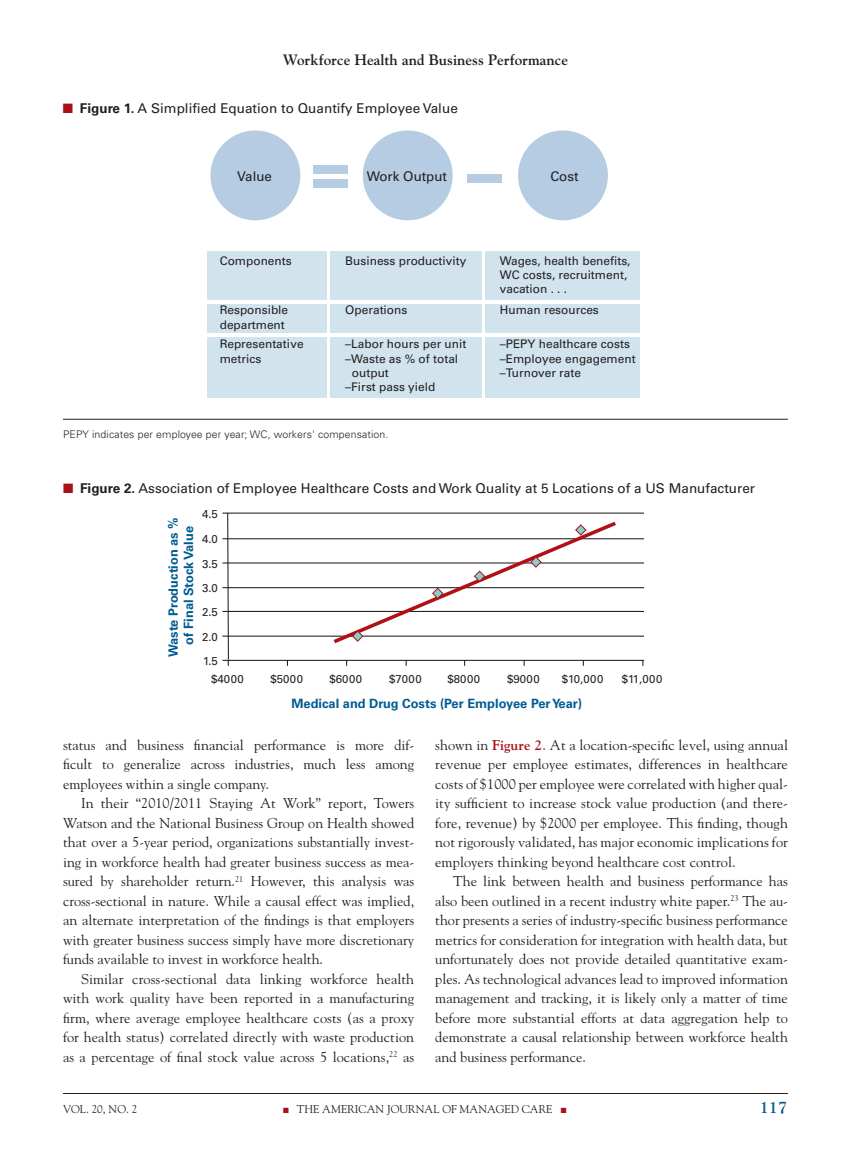
<style>
.page{position:relative;width:851px;height:1161px;background:#fff}
.page>*{position:absolute;margin:0;border:0;box-sizing:border-box;transform-origin:0 0}
.t1{font:700 16.5px "Goudy";color:#00578f}
.t2{font:700 15px "Goudy";color:#231f20}
.t3{font:14.25px/19.5px "Goudy";color:#231f20;text-align:justify}
.t4{font:13.5px "Univers";color:#231f20}
.t5{font:13.35px "Univers";color:#231f20}
.t6{font:700 12.9px/15.5px "Univers";color:#005b93;text-align:center}
.t7{font:11.85px/14.2px "Univers";color:#231f20}
.t8{font:11.4px/18.1px "Univers";letter-spacing:.04em;color:#231f20}
.t9{font:11.25px "Goudy";color:#231f20}
.t10{font:300 10.5px "Univers";letter-spacing:.01em;color:#231f20}
.s1{color:#a61216}
.s2{font-weight:700}
.s3{font-weight:700;color:#a61216}
</style>
<div class="page">
<hr style="left:63px;top:1093px;width:725px;height:1px;background:#231f20">
<div style="left:363px;top:131px;width:89px;height:89px;background:#b5cce2;border-radius:50%"></div>
<div style="left:210px;top:131px;width:90px;height:89px;background:#b5cce2;border-radius:50%"></div>
<div style="left:518px;top:131px;width:90px;height:89px;background:#b5cce2;border-radius:50%"></div>
<div style="left:313px;top:166px;width:35px;height:8px;background:#b5cce2"></div>
<div style="left:313px;top:180px;width:35px;height:8px;background:#b5cce2"></div>
<div style="left:467px;top:174px;width:34px;height:8px;background:#b5cce2"></div>
<div style="left:207px;top:251px;width:432px;height:48px;background:#d1e3ed"></div>
<div style="left:207px;top:337px;width:432px;height:61px;background:#d1e3ed"></div>
<div style="left:207px;top:304px;width:432px;height:29px;background:#d1e3ed"></div>
<hr style="left:327px;top:247px;width:3px;height:153px;background:#fff">
<hr style="left:482px;top:247px;width:3px;height:153px;background:#fff">
<hr style="left:222px;top:660px;width:422px;height:1px;background:#231f20">
<hr style="left:222px;top:636px;width:422px;height:1px;background:#231f20">
<hr style="left:222px;top:611px;width:422px;height:1px;background:#231f20">
<hr style="left:222px;top:587px;width:422px;height:1px;background:#231f20">
<hr style="left:222px;top:562px;width:422px;height:2px;background:#231f20">
<hr style="left:222px;top:538px;width:422px;height:1px;background:#231f20">
<hr style="left:222px;top:513px;width:422px;height:1px;background:#231f20">
<svg style="left:226px;top:512px;width:3px;height:154px"></svg>
<svg style="left:330px;top:521px;width:290px;height:123px"></svg>
<hr style="left:63px;top:419px;width:725px;height:1px;background:#231f20">
<p class="t2" style="left:283px;top:51px;width:287px">Workforce Health and Business Performance</p>
<p class="t4" style="left:63px;top:100px;width:396px"><span class="s1">■</span> <span class="s2">Figure 1.</span> A Simplified Equation to Quantify Employee Value</p>
<p class="t5" style="left:237px;top:169px;width:36px">Value</p>
<p class="t5" style="left:367px;top:169px;width:82px">Work Output</p>
<p class="t5" style="left:550px;top:168px;width:30px">Cost</p>
<p class="t7" style="left:220px;top:253px;width:73px">Components</p>
<p class="t7" style="left:345px;top:253px;width:123px">Business productivity</p>
<p class="t7" style="left:500px;top:253px;width:132px">Wages, health benefits,<br>WC costs, recruitment, vacation . . .</p>
<p class="t7" style="left:220px;top:303px;width:70px">Responsible department</p>
<p class="t7" style="left:345px;top:303px;width:64px">Operations</p>
<p class="t7" style="left:500px;top:303px;width:101px">Human resources</p>
<p class="t7" style="left:220px;top:337px;width:85px">Representative metrics</p>
<p class="t7" style="left:345px;top:337px;width:123px">–Labor hours per unit</p>
<p class="t7" style="left:345px;top:351px;width:114px">–Waste as % of total</p>
<p class="t7" style="left:352px;top:366px;width:38px">output</p>
<p class="t7" style="left:345px;top:380px;width:92px">–First pass yield</p>
<p class="t10" style="left:63px;top:428px;width:327px">PEPY indicates per employee per year; WC, workers' compensation.</p>
<p class="t7" style="left:500px;top:337px;width:137px">–PEPY healthcare costs –Employee engagement –Turnover rate</p>
<p class="t4" style="left:63px;top:480px;width:693px"><span class="s1">■</span> <span class="s2">Figure 2.</span> Association of Employee Healthcare Costs and Work Quality at 5 Locations of a US Manufacturer</p>
<p class="t6" style="left:165px;top:657px;width:141px;rotate:-90deg">Waste Production as % of Final Stock Value</p>
<p class="t8" style="left:202px;top:505px;width:17px">4.5</p>
<p class="t8" style="left:202px;top:530px;width:17px">4.0</p>
<p class="t8" style="left:202px;top:554px;width:17px">3.5</p>
<p class="t8" style="left:202px;top:579px;width:17px">3.0</p>
<p class="t8" style="left:202px;top:603px;width:17px">2.5</p>
<p class="t8" style="left:202px;top:628px;width:17px">2.0</p>
<p class="t8" style="left:211px;top:652px;width:34px;text-indent:-8px">1.5 $4000</p>
<p class="t8" style="left:270px;top:670px;width:34px">$5000</p>
<p class="t8" style="left:329px;top:670px;width:34px">$6000</p>
<p class="t8" style="left:389px;top:670px;width:34px">$7000</p>
<p class="t6" style="left:291px;top:696px;width:292px">Medical and Drug Costs (Per Employee Per Year)</p>
<p class="t8" style="left:447px;top:670px;width:34px">$8000</p>
<p class="t8" style="left:507px;top:670px;width:34px">$9000</p>
<p class="t8" style="left:562px;top:670px;width:43px">$10,000</p>
<p class="t8" style="left:621px;top:670px;width:42px">$11,000</p>
<p class="t3" style="left:63px;top:735px;width:353px">status and business financial performance is more dif&shy;ficult to generalize across industries, much less among employees within a single company.</p>
<p class="t3" style="left:63px;top:794px;width:353px;text-indent:18px">In their “2010/2011 Staying At Work” report, Towers Watson and the National Business Group on Health showed that over a 5-year period, organizations substantially invest&shy;ing in workforce health had greater business success as mea&shy;sured by shareholder return.<sup>21</sup> However, this analysis was cross-sectional in nature. While a causal effect was implied, an alternate interpretation of the findings is that employers with greater business success simply have more discretionary funds available to invest in workforce health.</p>
<p class="t3" style="left:63px;top:969px;width:353px;text-indent:18px">Similar cross-sectional data linking workforce health with work quality have been reported in a manufacturing firm, where average employee healthcare costs (as a proxy for health status) correlated directly with waste production as a percentage of final stock value across 5 locations,<sup>22</sup> as</p>
<p class="t3" style="left:435px;top:735px;width:354px">shown in <span class="s3">Figure 2</span>. At a location-specific level, using annual revenue per employee estimates, differences in healthcare costs of $1000 per employee were correlated with higher qual&shy;ity sufficient to increase stock value production (and there&shy;fore, revenue) by $2000 per employee. This finding, though not rigorously validated, has major economic implications for employers thinking beyond healthcare cost control.</p>
<p class="t3" style="left:435px;top:872px;width:354px;text-indent:18px">The link between health and business performance has also been outlined in a recent industry white paper.<sup>23</sup> The au&shy;thor presents a series of industry-specific business performance metrics for consideration for integration with health data, but unfortunately does not provide detailed quantitative exam&shy;ples. As technological advances lead to improved information management and tracking, it is likely only a matter of time before more substantial efforts at data aggregation help to demonstrate a causal relationship between workforce health and business performance.</p>
<p class="t9" style="left:63px;top:1102px;width:76px">VOL. 20, NO. 2</p>
<p class="t9" style="left:283px;top:1102px;width:285px"><span class="s1">■</span> THE AMERICAN JOURNAL OF MANAGED CARE <span class="s1">■</span></p>
<p class="t1" style="left:759px;top:1098px;width:29px">117</p>
</div>
